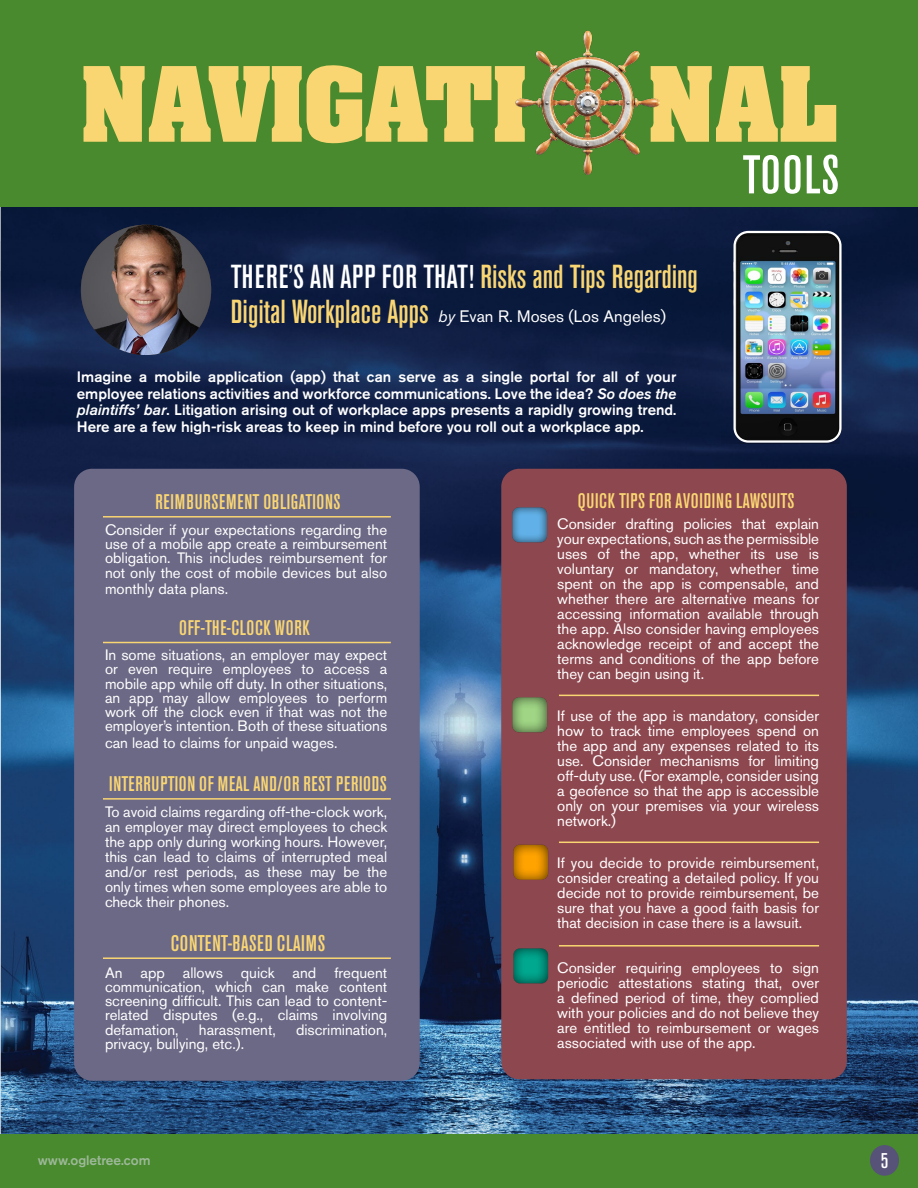
<style>
.page{position:relative;width:918px;height:1188px;background:#fff}
.page>*{position:absolute;margin:0;border:0;box-sizing:border-box;transform-origin:0 0}
.t1{font:700 88.2px "Aachen";color:#fad672}
.t2{font:500 condensed 54px "Akzidenz Grotesk BE";letter-spacing:.025em;color:#fff}
.t3{font:500 condensed 33px "Akzidenz Grotesk BE";color:#fad672}
.t4{font:500 condensed 22.5px "Akzidenz Grotesk BE";letter-spacing:.03em;color:#fad672}
.t5{font:500 condensed 21.3px "Akzidenz Grotesk BE";color:#fff}
.t6{font:500 condensed 21px "Akzidenz Grotesk BE";letter-spacing:.03em;color:#fad672}
.t7{font:16.5px "Akzidenz Grotesk BE";color:#fff}
.t8{font:15px/15px "Akzidenz Grotesk BE";color:#fff;text-align:justify}
.t9{font:500 15px/16.5px "Akzidenz Grotesk BE";color:#fff;text-align:justify}
.t10{font:500 13.5px "Akzidenz Grotesk BE";color:#9db899}
.s1{color:#fff}
.s2{font-weight:500;font-stretch:condensed;font-size:33px;color:#fad672}
.s3{font-style:italic}
</style>
<div class="page">
<img style="left:1px;top:207px;width:917px;height:927px">
<img style="left:0;top:207px;width:1px;height:927px">
<div style="left:0;top:0;width:918px;height:207px;background:#488a2d"></div>
<div style="left:0;top:1134px;width:918px;height:54px;background:#488a2d"></div>
<img style="left:81px;top:225px;width:130px;height:130px;border-radius:65px">
<img style="left:515px;top:31px;width:144px;height:144px">
<div style="left:870px;top:1145px;width:29px;height:31px;background:#575378;border-radius:50%"></div>
<div style="left:74px;top:469px;width:346px;height:612px;background:#6c6986;border-radius:18px"></div>
<div style="left:501px;top:469px;width:346px;height:610px;background:#8d474f;border-radius:18px"></div>
<img style="left:722px;top:229px;width:118px;height:215px">
<div style="left:733px;top:231px;width:109px;height:212px;border:2px solid #fff;border-radius:14px"></div>
<div style="left:500px;top:496px;width:60px;height:48px;background:#000;opacity:.75"></div>
<div style="left:500px;top:686px;width:60px;height:48px;background:#000;opacity:.75"></div>
<div style="left:501px;top:937px;width:60px;height:48px;background:#000;opacity:.75"></div>
<div style="left:501px;top:833px;width:60px;height:48px;background:#000;opacity:.75"></div>
<hr style="left:103px;top:516px;width:288px;height:2px;background:#fad672">
<hr style="left:559px;top:695px;width:260px;height:1px;background:#fad672">
<hr style="left:559px;top:842px;width:260px;height:1px;background:#fad672">
<hr style="left:559px;top:945px;width:260px;height:2px;background:#fad672">
<hr style="left:103px;top:642px;width:288px;height:1px;background:#fad672">
<hr style="left:103px;top:798px;width:288px;height:2px;background:#fad672">
<hr style="left:103px;top:957px;width:288px;height:2px;background:#fad672">
<h1 class="t1" style="left:79px;top:37px;width:449px">NAVIGATI</h1>
<h1 class="t1" style="left:646px;top:37px;width:193px">NAL</h1>
<h2 class="t2" style="left:743px;top:144px;width:98px">TOOLS</h2>
<h3 class="t3" style="left:231px;top:258px;width:468px"><span class="s1">THERE’S AN APP FOR THAT!</span> Risks and Tips Regarding</h3>
<p class="t7" style="left:231px;top:307px;width:437px"><span class="s2">Digital Workplace Apps</span> <span class="s3">by</span> Evan R. Moses (Los Angeles)</p>
<p class="t9" style="left:77px;top:368px;width:601px">Imagine a mobile application (app) that can serve as a single portal for all of your employee relations activities and workforce communications. Love the idea? <span class="s3">So does the plaintiffs’ bar</span>. Litigation arising out of workplace apps presents a rapidly growing trend.<br>Here are a few high-risk areas to keep in mind before you roll out a workplace app.</p>
<h3 class="t6" style="left:155px;top:490px;width:187px">REIMBURSEMENT OBLIGATIONS</h3>
<p class="t8" style="left:105px;top:522px;width:284px;line-height:14.2px">Consider if your expectations regarding the use of a mobile app create a reimbursement obligation. This includes reimbursement for not only the cost of mobile devices but also</p>
<p class="t8" style="left:105px;top:581px;width:125px">monthly data plans.</p>
<h3 class="t6" style="left:179px;top:616px;width:132px">OFF-THE-CLOCK WORK</h3>
<p class="t8" style="left:105px;top:648px;width:284px;line-height:14.2px">In some situations, an employer may expect or even require employees to access a mobile app while off duty. In other situations, an app may allow employees to perform work off the clock even if that was not the employer’s intention. Both of these situations</p>
<p class="t8" style="left:105px;top:735px;width:234px">can lead to claims for unpaid wages.</p>
<h3 class="t6" style="left:109px;top:772px;width:279px">INTERRUPTION OF MEAL AND/OR REST PERIODS</h3>
<p class="t8" style="left:105px;top:804px;width:284px">To avoid claims regarding off-the-clock work, an employer may direct employees to check the app only during working hours. However, this can lead to claims of interrupted meal and/or rest periods, as these may be the only times when some employees are able to check their phones.</p>
<h3 class="t4" style="left:171px;top:930px;width:156px">CONTENT-BASED CLAIMS</h3>
<p class="t8" style="left:105px;top:965px;width:284px;line-height:14.2px">An app allows quick and frequent communication, which can make content screening difficult. This can lead to content&shy;related disputes (e.g., claims involving defamation,</p>
<p class="t8" style="left:199px;top:1022px;width:78px">harassment,</p>
<p class="t8" style="left:296px;top:1022px;width:93px">discrimination,</p>
<p class="t8" style="left:105px;top:1036px;width:141px">privacy, bullying, etc.).</p>
<p class="t10" style="left:38px;top:1152px;width:114px">www.ogletree.com</p>
<h3 class="t6" style="left:578px;top:489px;width:218px">QUICK TIPS FOR AVOIDING LAWSUITS</h3>
<p class="t8" style="left:557px;top:516px;width:263px">Consider drafting policies that explain your expectations, such as the permissible uses of the app, whether its use is voluntary or mandatory, whether time spent on the app is compensable, and whether there are alternative means for accessing information available through the app. Also consider having employees acknowledge receipt of and accept the terms and conditions of the app before they can begin using it.</p>
<p class="t8" style="left:557px;top:708px;width:263px;text-indent:-34px">• If use of the app is mandatory, consider how to track time employees spend on the app and any expenses related to its use. Consider mechanisms for limiting off-duty use. (For example, consider using a geofence so that the app is accessible only on your premises via your wireless network.)</p>
<p class="t8" style="left:557px;top:855px;width:263px;text-indent:-34px">• If you decide to provide reimbursement, consider creating a detailed policy. If you decide not to provide reimbursement, be sure that you have a good faith basis for that decision in case there is a lawsuit.</p>
<p class="t8" style="left:557px;top:960px;width:263px;text-indent:-34px">• Consider requiring employees to sign periodic attestations stating that, over a defined period of time, they complied with your policies and do not believe they are entitled to reimbursement or wages associated with use of the app.</p>
<h3 class="t5" style="left:881px;top:1149px;width:9px">5</h3>
</div>
